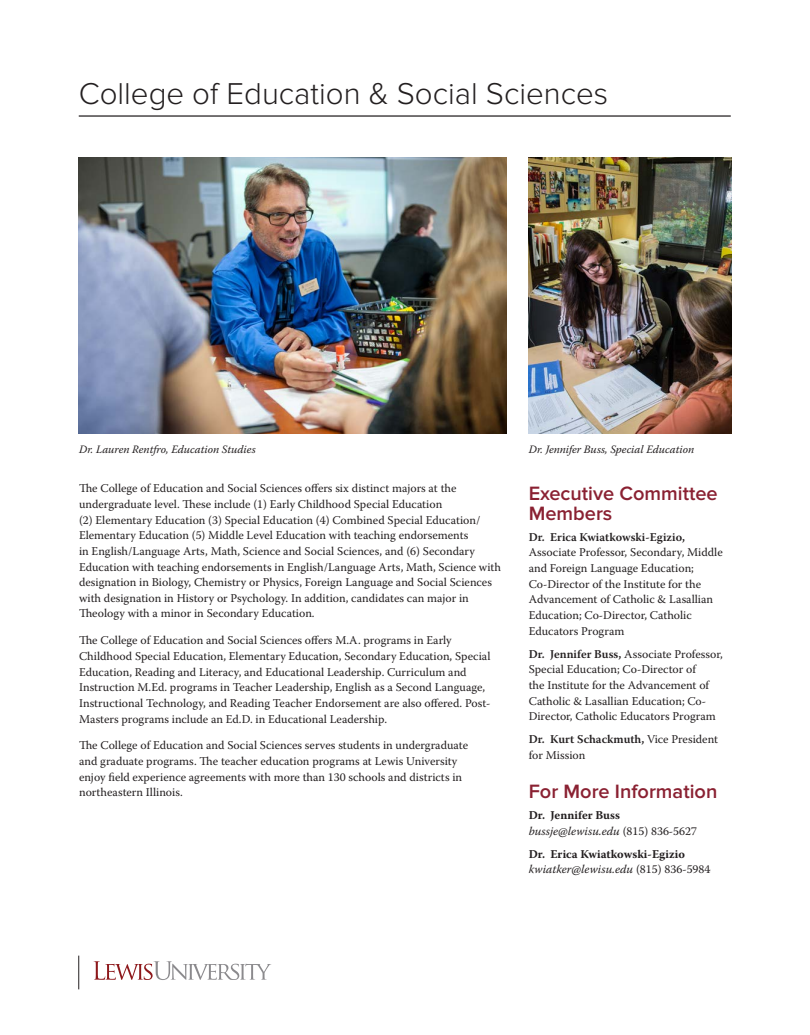
<style>
.page{position:relative;width:810px;height:1035px;background:#fff}
.page>*{position:absolute;margin:0;border:0;box-sizing:border-box;transform-origin:0 0}
.Page_Title{font:300 31.25px "Proxima Nova";color:#231f20}
.t1{font:600 20px/20px "Proxima Nova";color:#8a2132}
.text_9_5_12_5_span2{font:11.88px/15.6px "Warnock Pro";color:#231f20}
.Text_9_5_12_5{font:11.88px/15.6px "Warnock Pro";color:#231f20}
.Text_9_5_12_5-2{font:700 11.88px/15.6px "Warnock Pro";letter-spacing:.005em;color:#231f20}
.Text_9_5_12_5-3{font:italic 11.88px/15.6px "Warnock Pro";color:#231f20}
.t2{font:italic 11.25px "Warnock Pro";color:#231f20}
.s1{font-weight:600}
.s2{font-weight:700;font-style:normal}
.s3{font-style:normal}
.s4{font-weight:400;font-style:italic}
.s5{font-weight:400}
</style>
<div class="page">
<hr style="left:78px;top:956px;width:1px;height:33px;background:#231f20">
<svg style="left:94px;top:961px;width:177px;height:19px"></svg>
<img style="left:79px;top:158px;width:427px;height:275px">
<hr style="left:79px;top:115px;width:652px;height:2px;background:#231f20">
<img style="left:529px;top:158px;width:202px;height:275px">
<p class="Page_Title" style="left:79px;top:76px;width:531px">College of Education &amp; Social Sciences</p>
<p class="t2" style="left:79px;top:442px;width:178px">Dr. Lauren Rentfro, Education Studies</p>
<p class="t2" style="left:529px;top:442px;width:167px">Dr. Jennifer Buss, Special Education</p>
<p class="text_9_5_12_5_span2" style="left:79px;top:481px;width:423px">The College of Education and Social Sciences offers six distinct majors at the undergraduate level. These include (1) Early Childhood Special Education<br>(2) Elementary Education (3) Special Education (4) Combined Special Education/ Elementary Education (5) Middle Level Education with teaching endorsements<br>in English/Language Arts, Math, Science and Social Sciences, and (6) Secondary Education with teaching endorsements in English/Language Arts, Math, Science with designation in Biology, Chemistry or Physics, Foreign Language and Social Sciences with designation in History or Psychology. In addition, candidates can major in Theology with a minor in Secondary Education.</p>
<p class="text_9_5_12_5_span2" style="left:79px;top:632px;width:413px">The College of Education and Social Sciences offers M.A. programs in Early Childhood Special Education, Elementary Education, Secondary Education, Special Education, Reading and Literacy, and Educational Leadership. Curriculum and Instruction M.Ed. programs in Teacher Leadership, English as a Second Language, Instructional Technology, and Reading Teacher Endorsement are also offered. Post-Masters programs include an Ed.D. in Educational Leadership.</p>
<p class="text_9_5_12_5_span2" style="left:79px;top:737px;width:391px">The College of Education and Social Sciences serves students in undergraduate and graduate programs. The teacher education programs at Lewis University enjoy field experience agreements with more than 130 schools and districts in northeastern Illinois.</p>
<p class="t1" style="left:529px;top:483px;width:191px">Executive Committee<br>Members</p>
<p class="Text_9_5_12_5" style="left:529px;top:529px;width:196px"><span class="s1">Dr. Erica Kwiatkowski-Egizio, </span>Associate Professor, Secondary, Middle and Foreign Language Education; Co-Director of the Institute for the Advancement of Catholic &amp; Lasallian Education; Co-Director, Catholic Educators Program</p>
<p class="Text_9_5_12_5" style="left:529px;top:646px;width:196px"><span class="s1">Dr. Jennifer Buss,</span> Associate Professor, Special Education; Co-Director of<br>the Institute for the Advancement of Catholic &amp; Lasallian Education; Co-Director, Catholic Educators Program</p>
<p class="Text_9_5_12_5" style="left:529px;top:731px;width:191px"><span class="s1">Dr. Kurt Schackmuth,</span> Vice President for Mission</p>
<p class="t1" style="left:529px;top:781px;width:190px">For More Information</p>
<p class="Text_9_5_12_5-3" style="left:529px;top:807px;width:170px"><span class="s2">Dr. Jennifer Buss </span>bussje@lewisu.edu <span class="s3">(815) 836-5627</span></p>
<p class="Text_9_5_12_5-2" style="left:529px;top:846px;width:183px">Dr. Erica Kwiatkowski-Egizio <span class="s4">kwiatker@lewisu.edu</span> <span class="s5">(815) 836-5984</span></p>
</div>
